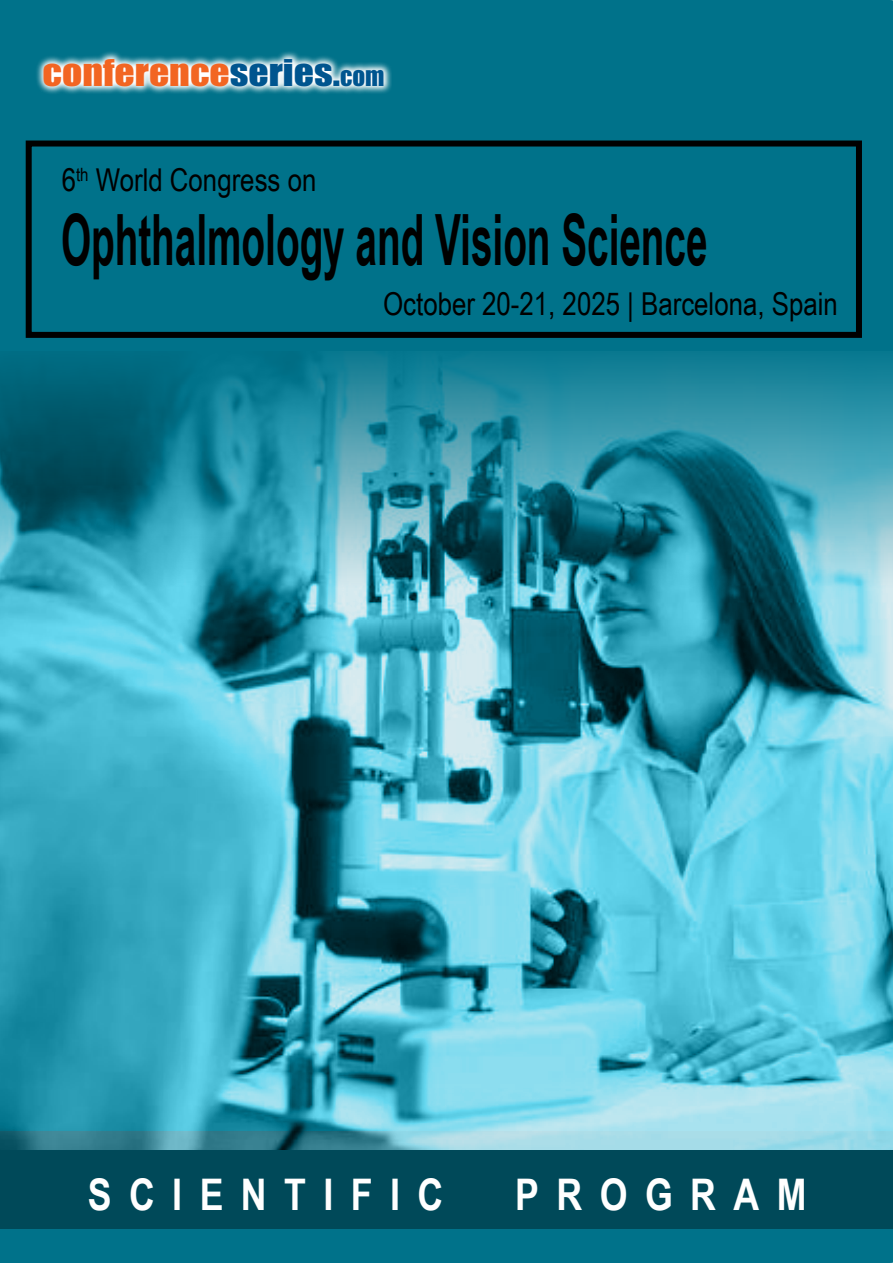
<style>
.page{position:relative;width:893px;height:1263px;background:#00728a}
.page>*{position:absolute;margin:0;border:0;box-sizing:border-box;transform-origin:0 0}
.t1{font:700 70.8px "Arial Narrow";color:#000;scale:.67 1}
.t2{font:700 43.5px "Arial Narrow";letter-spacing:.4em;color:#fff}
.t3{font:34.05px "Impact";color:#f26522;scale:1.16 1}
.t4{font:31.5px "Arial Narrow";color:#000}
.s1{color:#00558f}
.s2{font-size:24.45px;color:#00558f}
</style>
<div class="page">
<div style="left:0;top:1132px;width:893px;height:97px;background:#004554"></div>
<svg style="left:35px;top:50px;width:357px;height:45px"></svg>
<div style="left:26px;top:141px;width:836px;height:197px;border:6px solid #000"></div>
<img style="left:0;top:352px;width:893px;height:797px">
<p class="t3" style="left:43px;top:46px;width:296px">CONFERENCE<span class="s1">SERIES.</span><span class="s2">COM</span></p>
<p class="t4" style="left:62px;top:157px;width:256px">6<sup>th</sup> World Congress on</p>
<h1 class="t1" style="left:61px;top:186px;width:967px">Ophthalmology and Vision Science</h1>
<p class="t4" style="left:383px;top:281px;width:456px">October 20-21, 2025 | Barcelona, Spain</p>
<h2 class="t2" style="left:88px;top:1162px;width:357px">SCIENTIFIC</h2>
<h2 class="t2" style="left:515px;top:1162px;width:293px">PROGRAM</h2>
</div>
